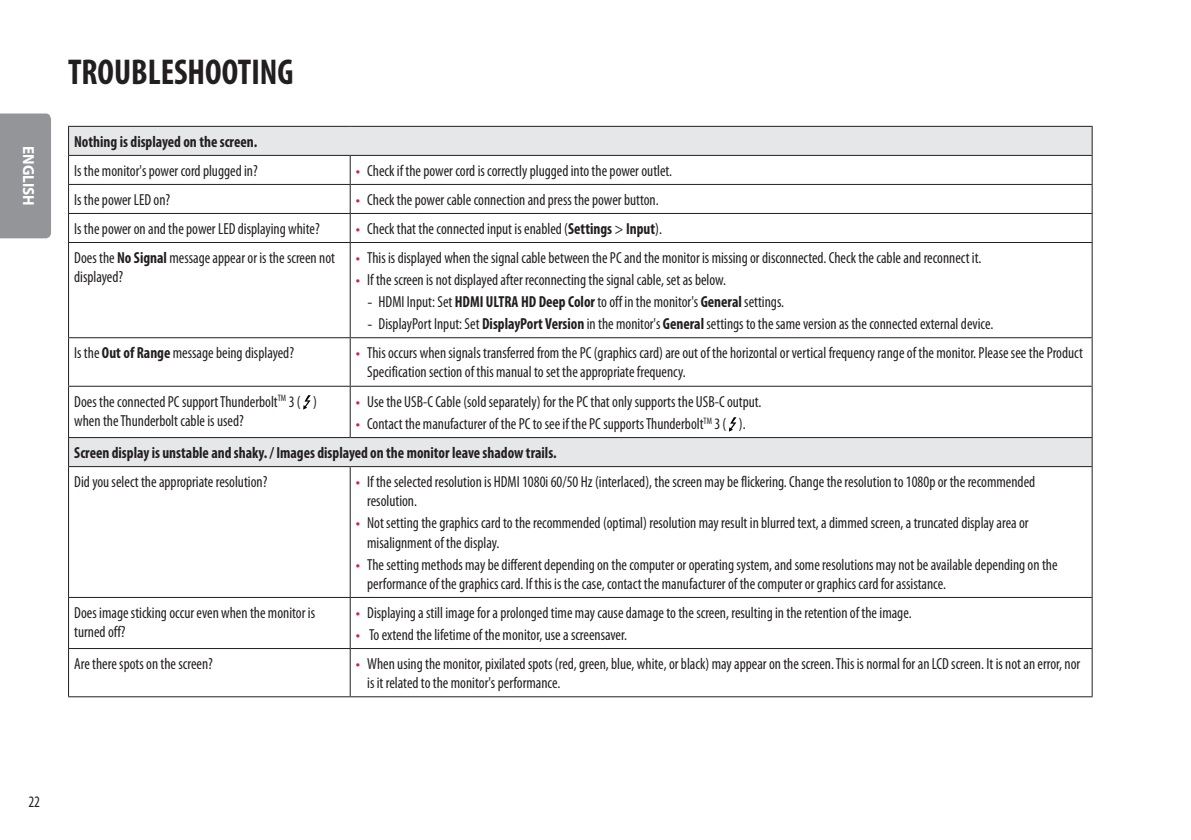
<style>
.page{position:relative;width:1191px;height:840px;background:#fff}
.page>*{position:absolute;margin:0;border:0;box-sizing:border-box;transform-origin:0 0}
.Title1{font:700 condensed 36px "Myriad Pro";color:#231f20;scale:.95 1}
.Body{font:condensed 16px/19.2px "Myriad Pro";color:#231f20;scale:.95 1}
.Body_Bold{font:700 condensed 16px "Myriad Pro";color:#231f20;scale:.95 1}
.t1{font:700 16px "Myriad Pro";color:#fff;scale:.95 1}
.s1{font-family:"LG Smart";font-stretch:normal;color:#c8205d}
.s2{font-weight:700}
.s3{font-family:"LG Smart";font-stretch:normal}
</style>
<div class="page">
<div style="left:0;top:113px;width:51px;height:125px;background:#939598"></div>
<svg style="left:69px;top:127px;width:1022px;height:339px"></svg>
<svg style="left:1091px;top:438px;width:1px;height:28px"></svg>
<hr style="left:68px;top:385px;width:282px;height:1px;background:#231f20">
<hr style="left:350px;top:385px;width:742px;height:1px;background:#231f20">
<hr style="left:68px;top:437px;width:282px;height:1px;background:#231f20">
<svg style="left:68px;top:438px;width:1px;height:28px"></svg>
<hr style="left:350px;top:437px;width:742px;height:1px;background:#231f20">
<hr style="left:68px;top:467px;width:1px;height:129px;background:#231f20">
<hr style="left:350px;top:467px;width:1px;height:129px;background:#231f20">
<hr style="left:1091px;top:467px;width:1px;height:129px;background:#231f20">
<hr style="left:68px;top:596px;width:282px;height:1px;background:#231f20">
<hr style="left:68px;top:597px;width:1px;height:50px;background:#231f20">
<hr style="left:350px;top:596px;width:742px;height:1px;background:#231f20">
<hr style="left:350px;top:597px;width:1px;height:50px;background:#231f20">
<hr style="left:1091px;top:597px;width:1px;height:50px;background:#231f20">
<hr style="left:68px;top:647px;width:282px;height:1px;background:#231f20">
<hr style="left:68px;top:648px;width:1px;height:48px;background:#231f20">
<hr style="left:350px;top:647px;width:742px;height:1px;background:#231f20">
<hr style="left:350px;top:648px;width:1px;height:48px;background:#231f20">
<hr style="left:1091px;top:648px;width:1px;height:48px;background:#231f20">
<hr style="left:68px;top:126px;width:282px;height:1px;background:#231f20">
<hr style="left:350px;top:126px;width:742px;height:1px;background:#231f20">
<hr style="left:68px;top:155px;width:282px;height:1px;background:#231f20">
<hr style="left:350px;top:155px;width:742px;height:1px;background:#231f20">
<hr style="left:68px;top:184px;width:282px;height:1px;background:#231f20">
<hr style="left:350px;top:184px;width:742px;height:1px;background:#231f20">
<hr style="left:68px;top:213px;width:282px;height:1px;background:#231f20">
<svg style="left:68px;top:127px;width:1px;height:115px"></svg>
<hr style="left:350px;top:213px;width:742px;height:1px;background:#231f20">
<svg style="left:350px;top:156px;width:1px;height:86px"></svg>
<svg style="left:1091px;top:127px;width:1px;height:115px"></svg>
<hr style="left:68px;top:242px;width:282px;height:1px;background:#231f20">
<hr style="left:68px;top:243px;width:1px;height:94px;background:#231f20">
<hr style="left:350px;top:242px;width:742px;height:1px;background:#231f20">
<hr style="left:350px;top:243px;width:1px;height:94px;background:#231f20">
<hr style="left:1091px;top:243px;width:1px;height:94px;background:#231f20">
<hr style="left:68px;top:337px;width:282px;height:1px;background:#231f20">
<hr style="left:68px;top:338px;width:1px;height:47px;background:#231f20">
<hr style="left:350px;top:337px;width:742px;height:1px;background:#231f20">
<hr style="left:350px;top:338px;width:1px;height:47px;background:#231f20">
<hr style="left:1091px;top:338px;width:1px;height:47px;background:#231f20">
<hr style="left:68px;top:386px;width:1px;height:51px;background:#231f20">
<hr style="left:350px;top:386px;width:1px;height:51px;background:#231f20">
<hr style="left:1091px;top:386px;width:1px;height:51px;background:#231f20">
<hr style="left:68px;top:466px;width:282px;height:1px;background:#231f20">
<hr style="left:350px;top:466px;width:742px;height:1px;background:#231f20">
<hr style="left:68px;top:696px;width:282px;height:1px;background:#231f20">
<hr style="left:350px;top:696px;width:742px;height:1px;background:#231f20">
<svg style="left:303px;top:395px;width:8px;height:14px"></svg>
<svg style="left:729px;top:417px;width:7px;height:14px"></svg>
<p class="t1" style="left:39px;top:146px;width:64px;rotate:90deg">ENGLISH</p>
<p class="Title1" style="left:68px;top:49px;width:239px">TROUBLESHOOTING</p>
<p class="Body_Bold" style="left:74px;top:131px;width:194px">Nothing is displayed on the screen.</p>
<p class="Body" style="left:74px;top:161px;width:195px">Is the monitor's power cord plugged in?</p>
<p class="Body" style="left:356px;top:161px;width:334px"><span class="s1">•</span> Check if the power cord is correctly plugged into the power outlet.</p>
<p class="Body" style="left:74px;top:190px;width:103px">Is the power LED on?</p>
<p class="Body" style="left:356px;top:190px;width:320px"><span class="s1">•</span> Check the power cable connection and press the power button.</p>
<p class="Body" style="left:74px;top:219px;width:260px">Is the power on and the power LED displaying white?</p>
<p class="Body" style="left:356px;top:219px;width:324px"><span class="s1">•</span> Check that the connected input is enabled (<span class="s2">Settings</span> &gt; <span class="s2">Input</span>).</p>
<p class="Body" style="left:74px;top:248px;width:276px">Does the <span class="s2">No Signal</span> message appear or is the screen not displayed?</p>
<p class="Body" style="left:356px;top:248px;width:660px"><span class="s1">•</span> This is displayed when the signal cable between the PC and the monitor is missing or disconnected. Check the cable and reconnect it.</p>
<p class="Body" style="left:356px;top:270px;width:391px"><span class="s1">•</span> If the screen is not displayed after reconnecting the signal cable, set as below.</p>
<p class="Body" style="left:367px;top:292px;width:440px"><span class="s3">-</span> HDMI Input: Set <span class="s2">HDMI ULTRA HD Deep Color</span> to off in the monitor's <span class="s2">General</span> settings.</p>
<p class="Body" style="left:367px;top:314px;width:660px"><span class="s3">-</span> DisplayPort Input: Set <span class="s2">DisplayPort Version</span> in the monitor's <span class="s2">General</span> settings to the same version as the connected external device.</p>
<p class="Body" style="left:74px;top:343px;width:233px">Is the <span class="s2">Out of Range</span> message being displayed?</p>
<p class="Body" style="left:367px;top:343px;width:755px;text-indent:-11px"><span class="s1">•</span> This occurs when signals transferred from the PC (graphics card) are out of the horizontal or vertical frequency range of the monitor. Please see the Product<br>Specification section of this manual to set the appropriate frequency.</p>
<p class="Body" style="left:74px;top:391px;width:257px">Does the connected PC support Thunderbolt<sup>TM</sup> 3 ( ) when the Thunderbolt cable is used?</p>
<p class="Body" style="left:356px;top:391px;width:428px"><span class="s1">•</span> Use the USB-C Cable (sold separately) for the PC that only supports the USB-C output.</p>
<p class="Body" style="left:356px;top:413px;width:412px"><span class="s1">•</span> Contact the manufacturer of the PC to see if the PC supports Thunderbolt<sup>TM</sup> 3 ( ).</p>
<p class="Body_Bold" style="left:74px;top:442px;width:509px">Screen display is unstable and shaky. / Images displayed on the monitor leave shadow trails.</p>
<p class="Body" style="left:74px;top:472px;width:205px">Did you select the appropriate resolution?</p>
<p class="Body" style="left:367px;top:472px;width:704px;text-indent:-11px"><span class="s1">•</span> If the selected resolution is HDMI 1080i 60/50 Hz (interlaced), the screen may be flickering. Change the resolution to 1080p or the recommended resolution.</p>
<p class="Body" style="left:367px;top:513px;width:698px;text-indent:-11px"><span class="s1">•</span> Not setting the graphics card to the recommended (optimal) resolution may result in blurred text, a dimmed screen, a truncated display area or misalignment of the display.</p>
<p class="Body" style="left:367px;top:554px;width:728px;text-indent:-11px"><span class="s1">•</span> The setting methods may be different depending on the computer or operating system, and some resolutions may not be available depending on the performance of the graphics card. If this is the case, contact the manufacturer of the computer or graphics card for assistance.</p>
<p class="Body" style="left:74px;top:602px;width:255px">Does image sticking occur even when the monitor is turned off?</p>
<p class="Body" style="left:356px;top:602px;width:586px"><span class="s1">•</span> Displaying a still image for a prolonged time may cause damage to the screen, resulting in the retention of the image.</p>
<p class="Body" style="left:356px;top:624px;width:287px"><span class="s1">•</span> To extend the lifetime of the monitor, use a screensaver.</p>
<p class="Body" style="left:74px;top:653px;width:148px">Are there spots on the screen?</p>
<p class="Body" style="left:367px;top:653px;width:752px;text-indent:-11px"><span class="s1">•</span> When using the monitor, pixilated spots (red, green, blue, white, or black) may appear on the screen. This is normal for an LCD screen. It is not an error, nor is it related to the monitor's performance.</p>
<p class="Body" style="left:28px;top:791px;width:14px">22</p>
</div>
